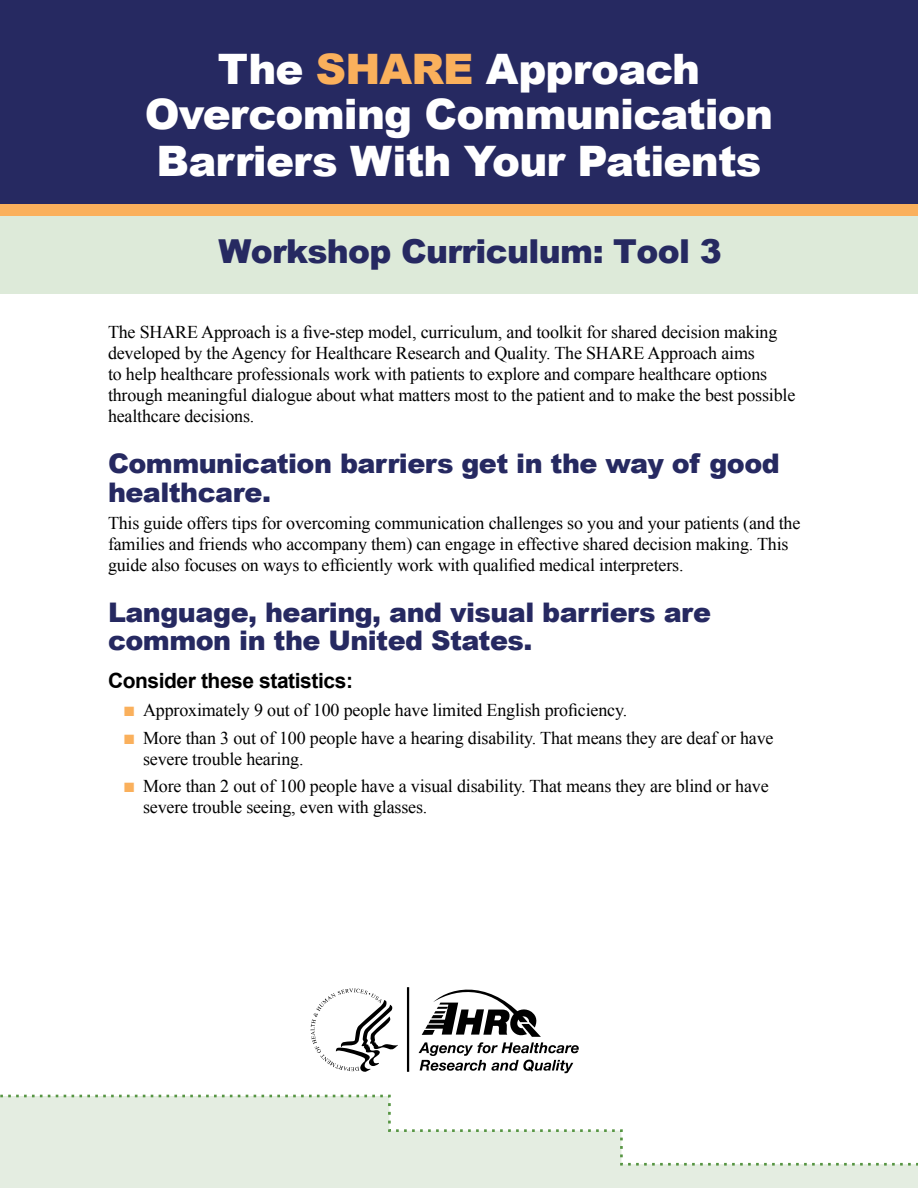
<style>
.page{position:relative;width:918px;height:1188px;background:#fff}
.page>*{position:absolute;margin:0;border:0;box-sizing:border-box;transform-origin:0 0}
.t1{font:900 42px/45.8px "Arial";letter-spacing:-.02em;color:#fff;text-align:center}
.Main_Head{font:900 33px "Arial";letter-spacing:-.02em;color:#262961}
.Main_Head-2{font:900 27px/28.5px "Arial";letter-spacing:-.02em;color:#262961}
.Secondary_Head{font:700 21px "Arial";letter-spacing:-.02em;color:#000}
.Text{font:18px/21px "Times New Roman";letter-spacing:-.01em;color:#000}
.s1{color:#fab05c}
</style>
<div class="page">
<div style="left:0;top:165px;width:918px;height:129px;background:#ddead9"></div>
<div style="left:0;top:0;width:918px;height:207px;background:#262961"></div>
<div style="left:0;top:204px;width:918px;height:12px;background:#fab05c"></div>
<div style="left:0;top:1167px;width:918px;height:21px;background:#e4ede1"></div>
<svg style="left:0;top:1094px;width:918px;height:73px"></svg>
<svg style="left:419px;top:989px;width:160px;height:84px"></svg>
<hr style="left:407px;top:987px;width:2px;height:85px;background:#000">
<svg style="left:311px;top:988px;width:87px;height:84px"></svg>
<p class="t1" style="left:145px;top:45px;width:630px">The <span class="s1">SHARE</span> Approach<br>Overcoming Communication<br>Barriers With Your Patients</p>
<p class="Main_Head" style="left:218px;top:228px;width:505px">Workshop Curriculum: Tool 3</p>
<p class="Text" style="left:108px;top:322px;width:689px">The SHARE Approach is a five-step model, curriculum, and toolkit for shared decision making developed by the Agency for Healthcare Research and Quality. The SHARE Approach aims<br>to help healthcare professionals work with patients to explore and compare healthcare options through meaningful dialogue about what matters most to the patient and to make the best possible healthcare decisions.</p>
<p class="Main_Head-2" style="left:108px;top:448px;width:673px">Communication barriers get in the way of good healthcare.</p>
<p class="Text" style="left:108px;top:512px;width:694px">This guide offers tips for overcoming communication challenges so you and your patients (and the families and friends who accompany them) can engage in effective shared decision making. This guide also focuses on ways to efficiently work with qualified medical interpreters.</p>
<p class="Main_Head-2" style="left:108px;top:597px;width:605px">Language, hearing, and visual barriers are common in the United States.</p>
<p class="Secondary_Head" style="left:108px;top:667px;width:247px">Consider these statistics:</p>
<p class="Text" style="left:124px;top:699px;width:504px"><span class="s1">■</span> Approximately 9 out of 100 people have limited English proficiency.</p>
<p class="Text" style="left:143px;top:727px;width:632px;text-indent:-19px"><span class="s1">■</span> More than 3 out of 100 people have a hearing disability. That means they are deaf or have severe trouble hearing.</p>
<p class="Text" style="left:143px;top:775px;width:627px;text-indent:-19px"><span class="s1">■</span> More than 2 out of 100 people have a visual disability. That means they are blind or have severe trouble seeing, even with glasses.</p>
</div>
